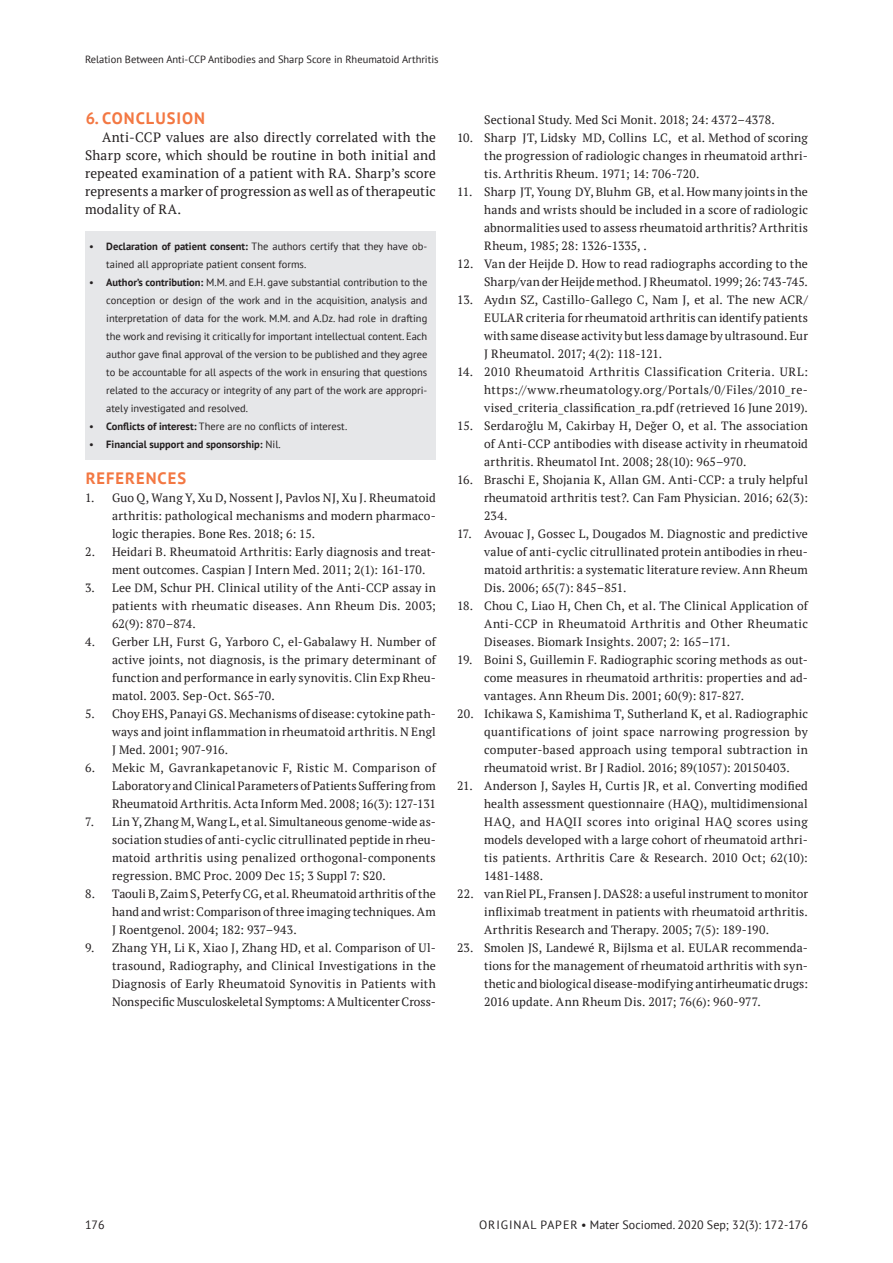
<style>
.page{position:relative;width:893px;height:1263px;background:#fff}
.page>*{position:absolute;margin:0;border:0;box-sizing:border-box;transform-origin:0 0}
.t1{font:700 16.5px "PT Sans";letter-spacing:.06em;color:#f37843}
.t2{font:13.5px/18px "PT Serif";color:#231f20;text-align:justify}
.t3{font:12px/18px "PT Serif";letter-spacing:.015em;color:#231f20;text-align:justify}
.t4{font:12px "PT Sans";color:#231f20}
.t5{font:10.5px/18px "PT Sans";color:#231f20}
.t6{font:700 10.5px "PT Sans";color:#231f20}
.s1{font-weight:700}
.s2{font-weight:400}
</style>
<div class="page">
<div style="left:85px;top:231px;width:351px;height:49px;background:#e6e7e9"></div>
<div style="left:85px;top:267px;width:351px;height:157px;background:#e6e7e9"></div>
<div style="left:85px;top:411px;width:351px;height:31px;background:#e6e7e9"></div>
<div style="left:85px;top:429px;width:351px;height:31px;background:#e6e7e9"></div>
<p class="t5" style="left:85px;top:50px;width:355px">Relation Between Anti-CCP Antibodies and Sharp Score in Rheumatoid Arthritis</p>
<h1 class="t1" style="left:86px;top:108px;width:121px">6. CONCLUSION</h1>
<p class="t2" style="left:85px;top:128px;width:352px;text-indent:17px">Anti-CCP values are also directly correlated with the Sharp score, which should be routine in both initial and repeated examination of a patient with RA. Sharp’s score represents a marker of progression as well as of therapeutic modality of RA.</p>
<p class="t5" style="left:106px;top:237px;width:323px;text-indent:-17px">• <span class="s1">Declaration of patient consent:</span> The authors certify that they have ob&shy;tained all appropriate patient consent forms.</p>
<p class="t5" style="left:106px;top:273px;width:323px;text-align:justify;text-indent:-17px">• <span class="s1">Author’s contribution:</span> M.M. and E.H. gave substantial contribution to the conception or design of the work and in the acquisition, analysis and interpretation of data for the work. M.M. and A.Dz. had role in drafting the work and revising it critically for important intellectual content. Each author gave final approval of the version to be published and they agree to be accountable for all aspects of the work in ensuring that questions related to the accuracy or integrity of any part of the work are appropri&shy;ately investigated and resolved.</p>
<p class="t5" style="left:89px;top:417px;width:259px">• <span class="s1">Conflicts of interest:</span> There are no conflicts of interest.</p>
<p class="t6" style="left:89px;top:438px;width:193px"><span class="s2">•</span> Financial support and sponsorship: <span class="s2">Nil.</span></p>
<h1 class="t1" style="left:86px;top:468px;width:102px">REFERENCES</h1>
<p class="t3" style="left:112px;top:489px;width:325px;text-indent:-27px">1. Guo Q, Wang Y, Xu D, Nossent J, Pavlos NJ, Xu J. Rheumatoid arthritis: pathological mechanisms and modern pharmaco&shy;logic therapies. Bone Res. 2018; 6: 15.</p>
<p class="t3" style="left:112px;top:543px;width:325px;text-indent:-27px">2. Heidari B. Rheumatoid Arthritis: Early diagnosis and treat&shy;ment outcomes. Caspian J Intern Med. 2011; 2(1): 161-170.</p>
<p class="t3" style="left:112px;top:579px;width:325px;text-indent:-27px">3. Lee DM, Schur PH. Clinical utility of the Anti-CCP assay in patients with rheumatic diseases. Ann Rheum Dis. 2003; 62(9): 870–874.</p>
<p class="t3" style="left:112px;top:633px;width:325px;text-indent:-27px">4. Gerber LH, Furst G, Yarboro C, el-Gabalawy H. Number of active joints, not diagnosis, is the primary determinant of function and performance in early synovitis. Clin Exp Rheu&shy;matol. 2003. Sep-Oct. S65-70.</p>
<p class="t3" style="left:112px;top:705px;width:325px;text-indent:-27px">5. Choy EHS, Panayi GS. Mechanisms of disease: cytokine path&shy;ways and joint inflammation in rheumatoid arthritis. N Engl J Med. 2001; 907-916.</p>
<p class="t3" style="left:112px;top:759px;width:325px;text-indent:-27px">6. Mekic M, Gavrankapetanovic F, Ristic M. Comparison of Laboratory and Clinical Parameters of Patients Suffering from Rheumatoid Arthritis. Acta Inform Med. 2008; 16(3): 127-131</p>
<p class="t3" style="left:112px;top:813px;width:325px;text-indent:-27px">7. Lin Y, Zhang M, Wang L, et al. Simultaneous genome-wide as&shy;sociation studies of anti-cyclic citrullinated peptide in rheu&shy;matoid arthritis using penalized orthogonal-components regression. BMC Proc. 2009 Dec 15; 3 Suppl 7: S20.</p>
<p class="t3" style="left:112px;top:885px;width:325px;text-indent:-27px">8. Taouli B, Zaim S, Peterfy CG, et al. Rheumatoid arthritis of the hand and wrist: Comparison of three imaging techniques. Am J Roentgenol. 2004; 182: 937–943.</p>
<p class="t3" style="left:112px;top:939px;width:325px;text-indent:-27px">9. Zhang YH, Li K, Xiao J, Zhang HD, et al. Comparison of Ul&shy;trasound, Radiography, and Clinical Investigations in the Diagnosis of Early Rheumatoid Synovitis in Patients with Nonspecific Musculoskeletal Symptoms: A Multicenter Cross-</p>
<p class="t3" style="left:484px;top:111px;width:292px">Sectional Study. Med Sci Monit. 2018; 24: 4372–4378.</p>
<p class="t3" style="left:484px;top:129px;width:325px;text-indent:-27px">10. Sharp JT, Lidsky MD, Collins LC, et al. Method of scoring the progression of radiologic changes in rheumatoid arthri&shy;tis. Arthritis Rheum. 1971; 14: 706-720.</p>
<p class="t3" style="left:484px;top:183px;width:325px;text-indent:-27px">11. Sharp JT, Young DY, Bluhm GB, et al. How many joints in the hands and wrists should be included in a score of radiologic abnormalities used to assess rheumatoid arthritis? Arthritis Rheum, 1985; 28: 1326-1335, .</p>
<p class="t3" style="left:457px;top:255px;width:352px;text-align:right">12. Van der Heijde D. How to read radiographs according to the<br>Sharp/van der Heijde method. J Rheumatol. 1999; 26: 743-745.</p>
<p class="t3" style="left:484px;top:291px;width:325px;text-indent:-27px">13. Aydın SZ, Castillo-Gallego C, Nam J, et al. The new ACR/ EULAR criteria for rheumatoid arthritis can identify patients with same disease activity but less damage by ultrasound. Eur J Rheumatol. 2017; 4(2): 118-121.</p>
<p class="t3" style="left:484px;top:363px;width:325px;text-indent:-27px">14. 2010 Rheumatoid Arthritis Classification Criteria. URL: https://www.rheumatology.org/Portals/0/Files/2010_re&shy;vised_criteria_classification_ra.pdf (retrieved 16 June 2019).</p>
<p class="t3" style="left:484px;top:417px;width:325px;text-indent:-27px">15. Serdaroğlu M, Cakirbay H, Değer O, et al. The association of Anti-CCP antibodies with disease activity in rheumatoid arthritis. Rheumatol Int. 2008; 28(10): 965–970.</p>
<p class="t3" style="left:484px;top:471px;width:325px;text-indent:-27px">16. Braschi E, Shojania K, Allan GM. Anti-CCP: a truly helpful rheumatoid arthritis test?. Can Fam Physician. 2016; 62(3):<br>234.</p>
<p class="t3" style="left:484px;top:525px;width:325px;text-indent:-27px">17. Avouac J, Gossec L, Dougados M. Diagnostic and predictive value of anti-cyclic citrullinated protein antibodies in rheu&shy;matoid arthritis: a systematic literature review. Ann Rheum Dis. 2006; 65(7): 845–851.</p>
<p class="t3" style="left:484px;top:597px;width:325px;text-indent:-27px">18. Chou C, Liao H, Chen Ch, et al. The Clinical Application of Anti-CCP in Rheumatoid Arthritis and Other Rheumatic Diseases. Biomark Insights. 2007; 2: 165–171.</p>
<p class="t3" style="left:484px;top:651px;width:325px;text-indent:-27px">19. Boini S, Guillemin F. Radiographic scoring methods as out&shy;come measures in rheumatoid arthritis: properties and ad&shy;vantages. Ann Rheum Dis. 2001; 60(9): 817-827.</p>
<p class="t3" style="left:484px;top:705px;width:325px;text-indent:-27px">20. Ichikawa S, Kamishima T, Sutherland K, et al. Radiographic quantifications of joint space narrowing progression by computer-based approach using temporal subtraction in rheumatoid wrist. Br J Radiol. 2016; 89(1057): 20150403.</p>
<p class="t3" style="left:484px;top:777px;width:325px;text-indent:-27px">21. Anderson J, Sayles H, Curtis JR, et al. Converting modified health assessment questionnaire (HAQ), multidimensional HAQ, and HAQII scores into original HAQ scores using models developed with a large cohort of rheumatoid arthri&shy;tis patients. Arthritis Care &amp; Research. 2010 Oct; 62(10):<br>1481-1488.</p>
<p class="t3" style="left:484px;top:885px;width:325px;text-indent:-27px">22. van Riel PL, Fransen J. DAS28: a useful instrument to monitor infliximab treatment in patients with rheumatoid arthritis.<br>Arthritis Research and Therapy. 2005; 7(5): 189-190.</p>
<p class="t3" style="left:484px;top:939px;width:325px;text-indent:-27px">23. Smolen JS, Landewé R, Bijlsma et al. EULAR recommenda&shy;tions for the management of rheumatoid arthritis with syn&shy;thetic and biological disease-modifying antirheumatic drugs:<br>2016 update. Ann Rheum Dis. 2017; 76(6): 960-977.</p>
<p class="t4" style="left:85px;top:1217px;width:21px">176</p>
<p class="t4" style="left:479px;top:1217px;width:330px">ORIGINAL PAPER • Mater Sociomed. 2020 Sep; 32(3): 172-176</p>
</div>
